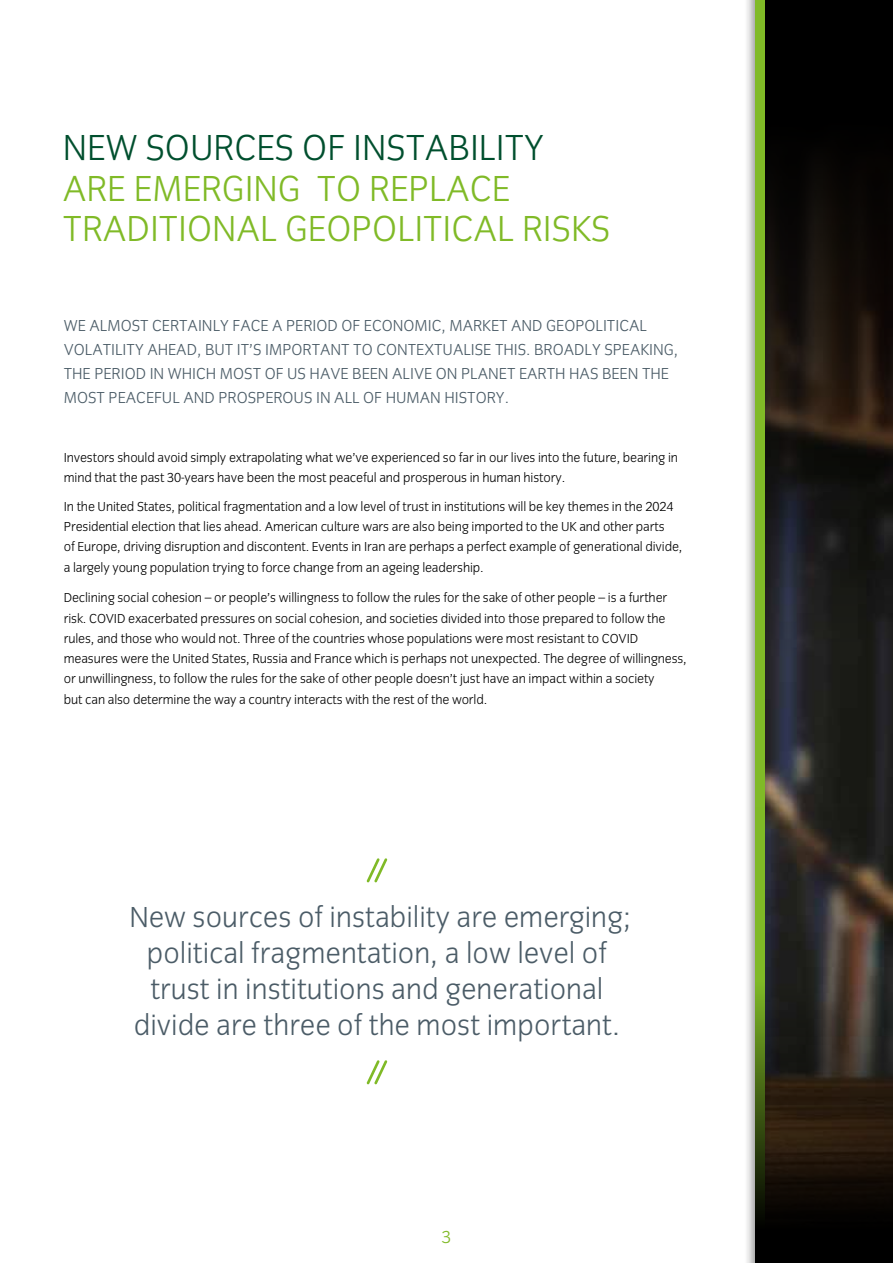
<style>
.page{position:relative;width:893px;height:1263px;background:#fff}
.page>*{position:absolute;margin:0;border:0;box-sizing:border-box;transform-origin:0 0}
.t1{font:37.5px/40.5px "Congress Sans Light Std";color:#80ba27}
.t2{font:37.5px "Congress Sans Light Std";color:#004f2e}
.t3{font:30px/36px "Congress Sans Light Std";color:#4b5c67;text-align:center}
.t4{font:18px "Congress Sans Light Std";color:#80ba27}
.t5{font:16.5px/24px "Congress Sans Light Std";color:#4b5c67}
.t6{font:13.5px/20.2px "Congress Sans Light Std";letter-spacing:-.01em;color:#000}
</style>
<div class="page">
<svg style="left:367px;top:858px;width:20px;height:24px"></svg>
<svg style="left:367px;top:1060px;width:20px;height:24px"></svg>
<div style="left:743px;top:0;width:28px;height:1263px;background:#000;opacity:.45"></div>
<div style="left:755px;top:0;width:10px;height:1263px;background:#80ba27"></div>
<svg style="left:755px;top:994px;width:138px;height:269px;background:#1d190d"></svg>
<svg style="left:765px;top:0;width:128px;height:1036px;background:#1d1a18"></svg>
<h1 class="t2" style="left:63px;top:127px;width:483px">NEW SOURCES OF INSTABILITY</h1>
<h1 class="t1" style="left:63px;top:169px;width:549px">ARE EMERGING TO REPLACE<br>TRADITIONAL GEOPOLITICAL RISKS</h1>
<p class="t5" style="left:64px;top:314px;width:616px">WE ALMOST CERTAINLY FACE A PERIOD OF ECONOMIC, MARKET AND GEOPOLITICAL VOLATILITY AHEAD, BUT IT’S IMPORTANT TO CONTEXTUALISE THIS. BROADLY SPEAKING, THE PERIOD IN WHICH MOST OF US HAVE BEEN ALIVE ON PLANET EARTH HAS BEEN THE MOST PEACEFUL AND PROSPEROUS IN ALL OF HUMAN HISTORY.</p>
<p class="t6" style="left:64px;top:447px;width:616px">Investors should avoid simply extrapolating what we’ve experienced so far in our lives into the future, bearing in mind that the past 30-years have been the most peaceful and prosperous in human history.</p>
<p class="t6" style="left:64px;top:496px;width:620px">In the United States, political fragmentation and a low level of trust in institutions will be key themes in the 2024<br>Presidential election that lies ahead. American culture wars are also being imported to the UK and other parts<br>of Europe, driving disruption and discontent. Events in Iran are perhaps a perfect example of generational divide, a largely young population trying to force change from an ageing leadership.</p>
<p class="t6" style="left:64px;top:588px;width:624px">Declining social cohesion – or people’s willingness to follow the rules for the sake of other people – is a further risk. COVID exacerbated pressures on social cohesion, and societies divided into those prepared to follow the rules, and those who would not. Three of the countries whose populations were most resistant to COVID measures were the United States, Russia and France which is perhaps not unexpected. The degree of willingness, or unwillingness, to follow the rules for the sake of other people doesn’t just have an impact within a society<br>but can also determine the way a country interacts with the rest of the world.</p>
<h2 class="t3" style="left:129px;top:900px;width:503px">New sources of instability are emerging; political fragmentation, a low level of trust in institutions and generational divide are three of the most important.</h2>
<h3 class="t4" style="left:442px;top:1227px;width:11px">3</h3>
</div>
